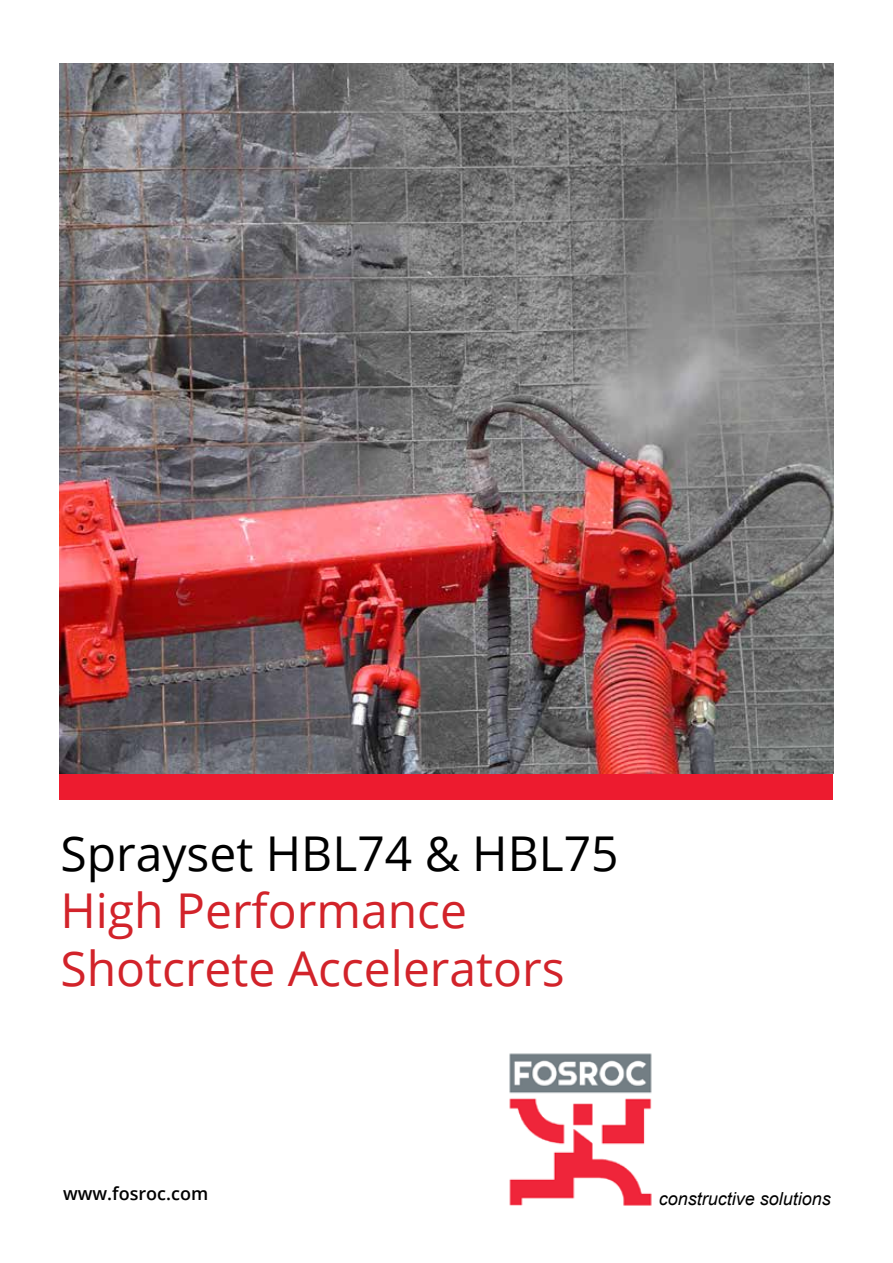
<style>
.page{position:relative;width:893px;height:1263px;background:#fff}
.page>*{position:absolute;margin:0;border:0;box-sizing:border-box;transform-origin:0 0}
.t1{font:48px/57.6px "Open Sans";color:#d2232a}
.t2{font:48px "Open Sans";color:#000}
.t3{font:italic 18px "Arial";color:#000}
.t4{font:600 18px "Open Sans";color:#000}
</style>
<div class="page">
<img style="left:509px;top:1053px;width:143px;height:152px">
<div style="left:59px;top:774px;width:774px;height:25px;background:#ed1b2f"></div>
<img style="left:59px;top:64px;width:774px;height:710px">
<p class="t2" style="left:60px;top:820px;width:560px">Sprayset HBL74 &amp; HBL75</p>
<p class="t1" style="left:60px;top:881px;width:506px">High Performance<br>Shotcrete Accelerators</p>
<p class="t4" style="left:63px;top:1181px;width:147px">www.fosroc.com</p>
<p class="t3" style="left:659px;top:1186px;width:174px">constructive solutions</p>
</div>
